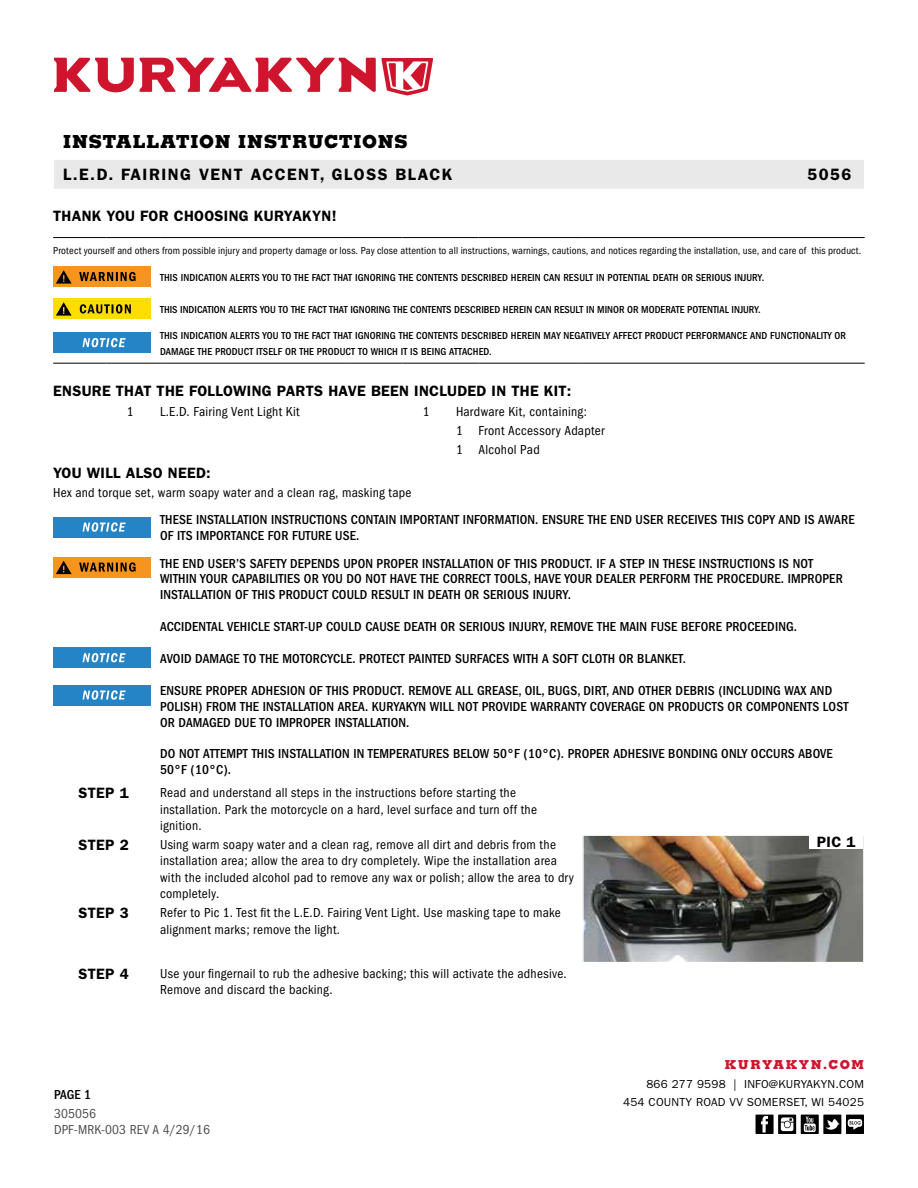
<style>
.page{position:relative;width:918px;height:1188px;background:#fff}
.page>*{position:absolute;margin:0;border:0;box-sizing:border-box;transform-origin:0 0}
.t1{font:800 18px "Memphis";letter-spacing:.04em;color:#000}
.t2{font:600 16.5px "Franklin Gothic";letter-spacing:.09em;color:#000}
.t3{font:600 15px "Franklin Gothic";letter-spacing:.02em;color:#000}
.t4{font:500 condensed 13.5px/15.8px "Franklin Gothic";letter-spacing:.01em;color:#000}
.t5{font:condensed 13.5px/16.5px "Franklin Gothic";letter-spacing:.02em;color:#000}
.t6{font:condensed 13.5px/15.8px "Franklin Gothic";letter-spacing:.01em;color:#4d4d4f}
.t7{font:800 12.3px "Memphis";letter-spacing:.12em;color:#ce152d}
.t8{font:11.7px/18px "Franklin Gothic";letter-spacing:.02em;color:#000;text-align:right}
.t9{font:500 condensed 10.5px/15.8px "Franklin Gothic";letter-spacing:.01em;color:#000}
.t10{font:condensed 10.5px "Franklin Gothic";letter-spacing:.015em;color:#000}
</style>
<div class="page">
<svg style="left:54px;top:58px;width:379px;height:38px"></svg>
<div style="left:54px;top:160px;width:810px;height:29px;background:#e9e9ea"></div>
<div style="left:846px;top:1115px;width:18px;height:19px;background:#000"></div>
<svg style="left:848px;top:1119px;width:14px;height:11px"></svg>
<svg style="left:778px;top:1115px;width:18px;height:19px"></svg>
<svg style="left:781px;top:1117px;width:12px;height:14px"></svg>
<div style="left:756px;top:1115px;width:18px;height:19px;background:#000"></div>
<svg style="left:761px;top:1116px;width:7px;height:17px"></svg>
<svg style="left:801px;top:1115px;width:18px;height:19px"></svg>
<svg style="left:804px;top:1117px;width:12px;height:15px"></svg>
<div style="left:823px;top:1115px;width:18px;height:19px;background:#000"></div>
<svg style="left:825px;top:1119px;width:15px;height:11px"></svg>
<hr style="left:53px;top:237px;width:54px;height:1px;background:#000">
<hr style="left:107px;top:237px;width:53px;height:1px;background:#000">
<hr style="left:160px;top:237px;width:189px;height:1px;background:#000">
<hr style="left:349px;top:237px;width:54px;height:1px;background:#000">
<hr style="left:403px;top:237px;width:53px;height:1px;background:#000">
<svg style="left:456px;top:237px;width:23px;height:1px"></svg>
<hr style="left:479px;top:237px;width:103px;height:1px;background:#000">
<hr style="left:582px;top:237px;width:283px;height:1px;background:#000">
<hr style="left:53px;top:363px;width:54px;height:1px;background:#000">
<hr style="left:107px;top:363px;width:53px;height:1px;background:#000">
<hr style="left:160px;top:363px;width:189px;height:1px;background:#000">
<hr style="left:349px;top:363px;width:54px;height:1px;background:#000">
<hr style="left:403px;top:363px;width:53px;height:1px;background:#000">
<svg style="left:456px;top:363px;width:23px;height:1px"></svg>
<hr style="left:479px;top:363px;width:103px;height:1px;background:#000">
<hr style="left:582px;top:363px;width:283px;height:1px;background:#000">
<div style="left:53px;top:267px;width:97px;height:20px;background:#f7941e"></div>
<svg style="left:79px;top:272px;width:57px;height:9px"></svg>
<svg style="left:56px;top:270px;width:16px;height:14px"></svg>
<div style="left:53px;top:299px;width:97px;height:20px;background:#fd0"></div>
<svg style="left:56px;top:302px;width:16px;height:14px"></svg>
<svg style="left:80px;top:304px;width:51px;height:10px"></svg>
<div style="left:53px;top:333px;width:97px;height:20px;background:#2484c6"></div>
<svg style="left:83px;top:338px;width:43px;height:9px"></svg>
<div style="left:53px;top:517px;width:97px;height:20px;background:#2484c6"></div>
<svg style="left:83px;top:522px;width:43px;height:10px"></svg>
<div style="left:53px;top:557px;width:97px;height:20px;background:#f7941e"></div>
<svg style="left:79px;top:562px;width:57px;height:10px"></svg>
<svg style="left:56px;top:561px;width:16px;height:13px"></svg>
<div style="left:53px;top:648px;width:97px;height:20px;background:#2484c6"></div>
<svg style="left:83px;top:653px;width:43px;height:9px"></svg>
<div style="left:53px;top:685px;width:97px;height:20px;background:#2484c6"></div>
<svg style="left:83px;top:690px;width:43px;height:10px"></svg>
<img style="left:585px;top:837px;width:277px;height:123px">
<div style="left:582px;top:834px;width:283px;height:129px;border:2px solid #fff"></div>
<div style="left:809px;top:835px;width:54px;height:13px;background:#fff"></div>
<h1 class="t1" style="left:63px;top:130px;width:346px">INSTALLATION INSTRUCTIONS</h1>
<p class="t2" style="left:63px;top:165px;width:391px">L.E.D. FAIRING VENT ACCENT, GLOSS BLACK</p>
<p class="t2" style="left:807px;top:165px;width:46px">5056</p>
<p class="t3" style="left:53px;top:207px;width:285px">THANK YOU FOR CHOOSING KURYAKYN!</p>
<p class="t10" style="left:53px;top:245px;width:810px">Protect yourself and others from possible injury and property damage or loss. Pay close attention to all instructions, warnings, cautions, and notices regarding the installation, use, and care of this product.</p>
<p class="t9" style="left:160px;top:270px;width:606px">THIS INDICATION ALERTS YOU TO THE FACT THAT IGNORING THE CONTENTS DESCRIBED HEREIN CAN RESULT IN POTENTIAL DEATH OR SERIOUS INJURY.</p>
<p class="t9" style="left:160px;top:302px;width:602px">THIS INDICATION ALERTS YOU TO THE FACT THAT IGNORING THE CONTENTS DESCRIBED HEREIN CAN RESULT IN MINOR OR MODERATE POTENTIAL INJURY.</p>
<p class="t9" style="left:160px;top:328px;width:687px">THIS INDICATION ALERTS YOU TO THE FACT THAT IGNORING THE CONTENTS DESCRIBED HEREIN MAY NEGATIVELY AFFECT PRODUCT PERFORMANCE AND FUNCTIONALITY OR<br>DAMAGE THE PRODUCT ITSELF OR THE PRODUCT TO WHICH IT IS BEING ATTACHED.</p>
<p class="t3" style="left:53px;top:382px;width:520px">ENSURE THAT THE FOLLOWING PARTS HAVE BEEN INCLUDED IN THE KIT:</p>
<p class="t5" style="left:127px;top:404px;width:8px">1</p>
<p class="t5" style="left:160px;top:404px;width:141px">L.E.D. Fairing Vent Light Kit</p>
<p class="t5" style="left:423px;top:404px;width:8px">1</p>
<p class="t5" style="left:456px;top:403px;width:150px;line-height:18.8px">Hardware Kit, containing:<br>1 Front Accessory Adapter<br>1 Alcohol Pad</p>
<p class="t3" style="left:53px;top:464px;width:159px">YOU WILL ALSO NEED:</p>
<p class="t5" style="left:53px;top:484px;width:360px">Hex and torque set, warm soapy water and a clean rag, masking tape</p>
<p class="t4" style="left:160px;top:512px;width:696px">THESE INSTALLATION INSTRUCTIONS CONTAIN IMPORTANT INFORMATION. ENSURE THE END USER RECEIVES THIS COPY AND IS AWARE<br>OF ITS IMPORTANCE FOR FUTURE USE.</p>
<p class="t4" style="left:160px;top:555px;width:684px">THE END USER’S SAFETY DEPENDS UPON PROPER INSTALLATION OF THIS PRODUCT. IF A STEP IN THESE INSTRUCTIONS IS NOT<br>WITHIN YOUR CAPABILITIES OR YOU DO NOT HAVE THE CORRECT TOOLS, HAVE YOUR DEALER PERFORM THE PROCEDURE. IMPROPER<br>INSTALLATION OF THIS PRODUCT COULD RESULT IN DEATH OR SERIOUS INJURY.</p>
<p class="t4" style="left:160px;top:618px;width:638px">ACCIDENTAL VEHICLE START-UP COULD CAUSE DEATH OR SERIOUS INJURY, REMOVE THE MAIN FUSE BEFORE PROCEEDING.</p>
<p class="t4" style="left:160px;top:651px;width:527px">AVOID DAMAGE TO THE MOTORCYCLE. PROTECT PAINTED SURFACES WITH A SOFT CLOTH OR BLANKET.</p>
<p class="t4" style="left:160px;top:683px;width:690px">ENSURE PROPER ADHESION OF THIS PRODUCT. REMOVE ALL GREASE, OIL, BUGS, DIRT, AND OTHER DEBRIS (INCLUDING WAX AND<br>POLISH) FROM THE INSTALLATION AREA. KURYAKYN WILL NOT PROVIDE WARRANTY COVERAGE ON PRODUCTS OR COMPONENTS LOST<br>OR DAMAGED DUE TO IMPROPER INSTALLATION.</p>
<p class="t4" style="left:160px;top:746px;width:674px">DO NOT ATTEMPT THIS INSTALLATION IN TEMPERATURES BELOW 50°F (10°C). PROPER ADHESIVE BONDING ONLY OCCURS ABOVE<br>50°F (10°C).</p>
<p class="t3" style="left:79px;top:784px;width:52px">STEP 1</p>
<p class="t5" style="left:160px;top:784px;width:378px">Read and understand all steps in the instructions before starting the installation. Park the motorcycle on a hard, level surface and turn off the ignition.</p>
<p class="t3" style="left:79px;top:836px;width:52px">STEP 2</p>
<p class="t5" style="left:160px;top:836px;width:415px">Using warm soapy water and a clean rag, remove all dirt and debris from the installation area; allow the area to dry completely. Wipe the installation area with the included alcohol pad to remove any wax or polish; allow the area to dry completely.</p>
<p class="t3" style="left:79px;top:904px;width:52px">STEP 3</p>
<p class="t5" style="left:160px;top:905px;width:402px">Refer to Pic 1. Test fit the L.E.D. Fairing Vent Light. Use masking tape to make alignment marks; remove the light.</p>
<p class="t3" style="left:79px;top:965px;width:52px">STEP 4</p>
<p class="t5" style="left:160px;top:965px;width:408px">Use your fingernail to rub the adhesive backing; this will activate the adhesive.<br>Remove and discard the backing.</p>
<p class="t3" style="left:817px;top:833px;width:40px">PIC 1</p>
<p class="t4" style="left:54px;top:1087px;width:39px">PAGE 1</p>
<p class="t6" style="left:54px;top:1106px;width:157px">305056<br>DPF-MRK-003 REV A 4/29/16</p>
<p class="t7" style="left:725px;top:1057px;width:141px">KURYAKYN.COM</p>
<p class="t8" style="left:623px;top:1076px;width:242px">866 277 9598 | INFO@KURYAKYN.COM<br>454 COUNTY ROAD VV SOMERSET, WI 54025</p>
</div>
